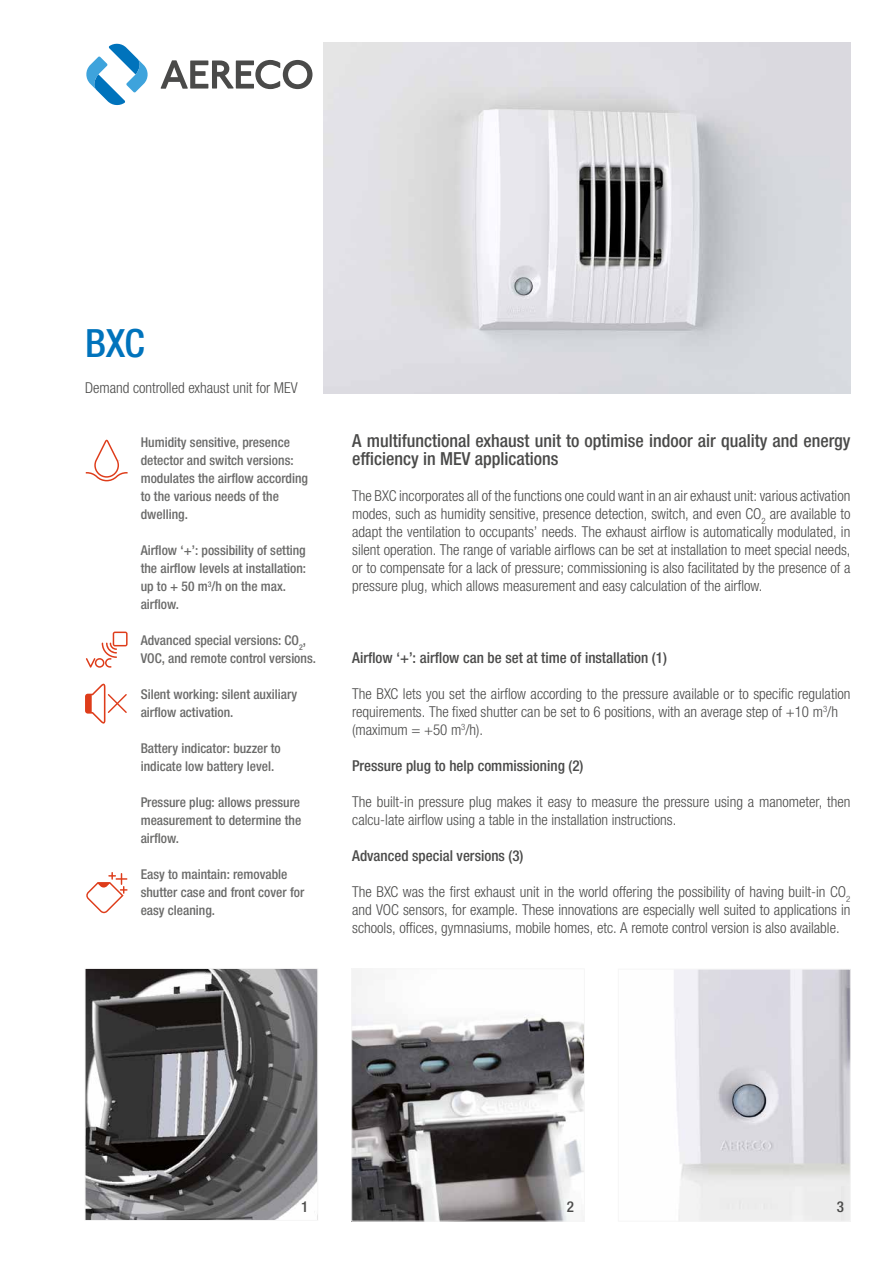
<style>
.page{position:relative;width:893px;height:1263px;background:#fff}
.page>*{position:absolute;margin:0;border:0;box-sizing:border-box;transform-origin:0 0}
.t1{font:500 condensed 39px "Helvetica Neue LTW1 G";color:#0073bc}
.t2{font:500 condensed 18px/18px "Helvetica Neue LTW1 G";color:#4a4a49}
.t3{font:300 condensed 15px/18px "Helvetica Neue LTW1 G";color:#4a4a49;text-align:justify}
.t4{font:500 condensed 15px "Helvetica Neue LTW1 G";color:#4a4a49}
.t5{font:500 condensed 13.5px/18px "Helvetica Neue LTW1 G";color:#6a6a69}
</style>
<div class="page">
<img style="left:674px;top:971px;width:175px;height:248px">
<div style="left:618px;top:969px;width:233px;height:252px;border:1px solid #f6f6f6"></div>
<img style="left:353px;top:970px;width:230px;height:249px">
<div style="left:351px;top:968px;width:234px;height:253px;border:1px solid #f6f6f6"></div>
<img style="left:324px;top:43px;width:526px;height:350px">
<svg style="left:161px;top:60px;width:151px;height:29px"></svg>
<svg style="left:86px;top:43px;width:62px;height:63px"></svg>
<svg style="left:86px;top:872px;width:42px;height:41px"></svg>
<svg style="left:86px;top:440px;width:42px;height:41px"></svg>
<svg style="left:85px;top:684px;width:42px;height:40px"></svg>
<svg style="left:86px;top:632px;width:42px;height:36px"></svg>
<img style="left:87px;top:970px;width:229px;height:249px">
<div style="left:85px;top:968px;width:233px;height:253px;border:1px solid #f6f6f6"></div>
<h1 class="t1" style="left:85px;top:320px;width:61px">BXC</h1>
<p class="t3" style="left:85px;top:379px;width:214px">Demand controlled exhaust unit for MEV</p>
<p class="t5" style="left:141px;top:433px;width:169px">Humidity sensitive, presence detector and switch versions: modulates the airflow according to the various needs of the dwelling.</p>
<p class="t5" style="left:141px;top:541px;width:167px">Airflow ‘+’: possibility of setting the airflow levels at installation: up to + 50 m<sup>3</sup>/h on the max. airflow.</p>
<p class="t5" style="left:141px;top:631px;width:177px">Advanced special versions: CO<sub>2</sub>,<br>VOC, and remote control versions.</p>
<p class="t5" style="left:141px;top:685px;width:158px">Silent working: silent auxiliary airflow activation.</p>
<p class="t5" style="left:141px;top:739px;width:142px">Battery indicator: buzzer to indicate low battery level.</p>
<p class="t5" style="left:141px;top:793px;width:162px;text-align:justify">Pressure plug: allows pressure measurement to determine the airflow.</p>
<p class="t5" style="left:141px;top:865px;width:165px">Easy to maintain: removable shutter case and front cover for easy cleaning.</p>
<p class="t2" style="left:352px;top:432px;width:500px">A multifunctional exhaust unit to optimise indoor air quality and energy efficiency in MEV applications</p>
<p class="t3" style="left:352px;top:487px;width:500px">The BXC incorporates all of the functions one could want in an air exhaust unit: various activation modes, such as humidity sensitive, presence detection, switch, and even CO<sub>2</sub> are available to adapt the ventilation to occupants’ needs. The exhaust airflow is automatically modulated, in silent operation. The range of variable airflows can be set at installation to meet special needs, or to compensate for a lack of pressure; commissioning is also facilitated by the presence of a pressure plug, which allows measurement and easy calculation of the airflow.</p>
<p class="t4" style="left:352px;top:649px;width:316px">Airflow ‘+’: airflow can be set at time of installation (1)</p>
<p class="t3" style="left:352px;top:685px;width:500px;text-align:left">The BXC lets you set the airflow according to the pressure available or to specific regulation requirements. The fixed shutter can be set to 6 positions, with an average step of +10 m<sup>3</sup>/h (maximum = +50 m<sup>3</sup>/h).</p>
<p class="t4" style="left:352px;top:757px;width:233px">Pressure plug to help commissioning (2)</p>
<p class="t3" style="left:352px;top:793px;width:500px">The built-in pressure plug makes it easy to measure the pressure using a manometer, then calcu-late airflow using a table in the installation instructions.</p>
<p class="t4" style="left:352px;top:847px;width:173px">Advanced special versions (3)</p>
<p class="t3" style="left:352px;top:883px;width:500px">The BXC was the first exhaust unit in the world offering the possibility of having built-in CO<sub>2 </sub>and VOC sensors, for example. These innovations are especially well suited to applications in schools, offices, gymnasiums, mobile homes, etc. A remote control version is also available.</p>
<p class="t4" style="left:301px;top:1198px;width:9px">1</p>
<p class="t4" style="left:567px;top:1198px;width:9px">2</p>
<p class="t4" style="left:837px;top:1198px;width:9px">3</p>
</div>
